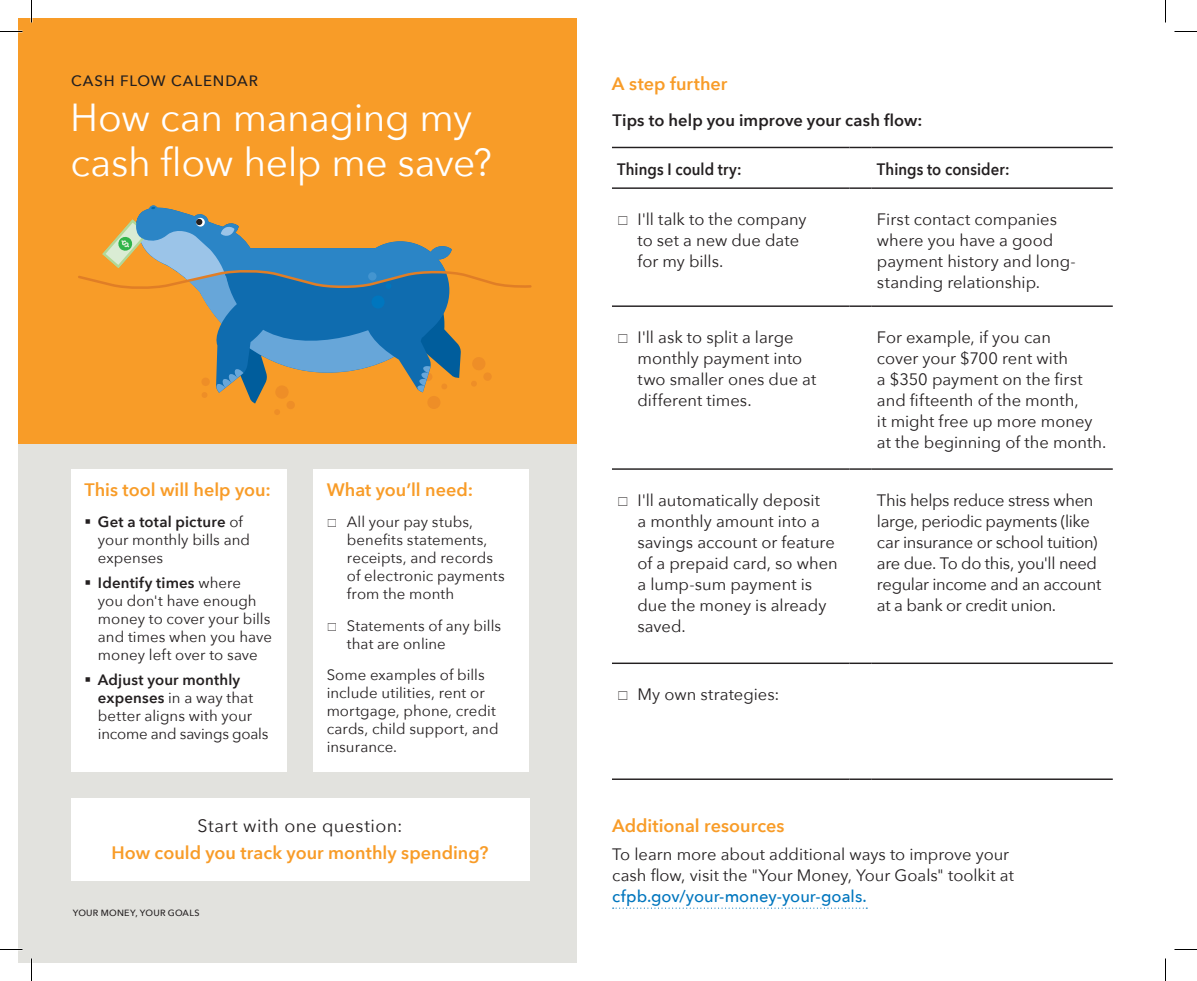
<style>
.page{position:relative;width:1197px;height:981px;background:#fff}
.page>*{position:absolute;margin:0;border:0;box-sizing:border-box;transform-origin:0 0}
.t1{font:39px/45px "Avenir Next";letter-spacing:-.015em;color:#fff}
.H5_regular{font:600 18px "Avenir Next";color:#f89c28}
.H5_regular__centered{font:18px "Avenir Next";letter-spacing:.02em;color:#231f20}
.checkbox_list__10{font:600 18px "Avenir Next";color:#f89c28}
.BODY_TEXT_10PT{font:16.5px/21px "Avenir Next";color:#231f20}
.BODY_TEXT_10PT-2{font:16.5px/21px "Avenir Next";letter-spacing:-.02em;color:#231f20}
.BODY_TEXT_10PT-3{font:600 16.5px "Avenir Next";letter-spacing:.005em;color:#231f20;scale:.91 1}
.checkbox_list__10-2{font:600 16.5px "Avenir Next";letter-spacing:.005em;color:#231f20}
.paragraph__10_14{font:15px/18px "Avenir Next";letter-spacing:.005em;color:#231f20}
.H6_medium{font:500 15px "Avenir Next";letter-spacing:.06em;color:#231f20}
.t2{font:500 9px "Avenir Next";letter-spacing:.03em;color:#231f20}
.s1{font-weight:600}
.s2{font-weight:500;color:#0076be}
</style>
<div class="page">
<div style="left:18px;top:443px;width:558px;height:520px;background:#e2e2de"></div>
<div style="left:71px;top:798px;width:458px;height:82px;background:#fff"></div>
<div style="left:18px;top:18px;width:558px;height:425px;background:#f89c28"></div>
<hr style="left:612px;top:305px;width:238px;height:2px;background:#231f20">
<hr style="left:850px;top:305px;width:22px;height:2px;background:#231f20">
<hr style="left:872px;top:305px;width:241px;height:2px;background:#231f20">
<hr style="left:612px;top:468px;width:238px;height:2px;background:#231f20">
<hr style="left:850px;top:468px;width:22px;height:2px;background:#231f20">
<hr style="left:872px;top:468px;width:241px;height:2px;background:#231f20">
<hr style="left:612px;top:663px;width:238px;height:1px;background:#231f20">
<svg style="left:850px;top:663px;width:22px;height:1px"></svg>
<hr style="left:872px;top:663px;width:241px;height:1px;background:#231f20">
<hr style="left:612px;top:779px;width:238px;height:1px;background:#231f20">
<svg style="left:850px;top:779px;width:22px;height:1px"></svg>
<hr style="left:872px;top:779px;width:241px;height:1px;background:#231f20">
<hr style="left:612px;top:147px;width:238px;height:1px;background:#231f20">
<svg style="left:850px;top:147px;width:22px;height:1px"></svg>
<hr style="left:872px;top:147px;width:241px;height:1px;background:#231f20">
<hr style="left:612px;top:187px;width:238px;height:2px;background:#231f20">
<hr style="left:850px;top:187px;width:22px;height:2px;background:#231f20">
<hr style="left:872px;top:187px;width:241px;height:2px;background:#231f20">
<div style="left:313px;top:470px;width:216px;height:302px;background:#fff"></div>
<div style="left:71px;top:470px;width:216px;height:302px;background:#fff"></div>
<svg style="left:613px;top:908px;width:254px;height:1px"></svg>
<svg style="left:78px;top:205px;width:454px;height:210px"></svg>
<svg style="left:0;top:31px;width:22px;height:1px"></svg>
<svg style="left:1174px;top:31px;width:23px;height:1px"></svg>
<svg style="left:0;top:949px;width:22px;height:1px"></svg>
<svg style="left:1174px;top:949px;width:23px;height:1px"></svg>
<svg style="left:31px;top:0;width:1px;height:22px"></svg>
<svg style="left:31px;top:958px;width:1px;height:23px"></svg>
<svg style="left:1165px;top:0;width:1px;height:22px"></svg>
<svg style="left:1165px;top:958px;width:1px;height:23px"></svg>
<p class="H6_medium" style="left:71px;top:68px;width:188px">CASH FLOW CALENDAR</p>
<h2 class="t1" style="left:70px;top:93px;width:423px">How can managing my cash flow help me save?</h2>
<p class="H5_regular" style="left:84px;top:474px;width:188px">This tool will help you:</p>
<p class="paragraph__10_14" style="left:98px;top:512px;width:154px;text-indent:-14px">▪ <span class="s1">Get a total picture</span> of your monthly bills and expenses</p>
<p class="paragraph__10_14" style="left:98px;top:573px;width:176px;text-indent:-14px">▪ <span class="s1">Identify times</span> where<br>you don't have enough money to cover your bills and times when you have money left over to save</p>
<p class="paragraph__10_14" style="left:98px;top:670px;width:172px;text-indent:-14px">▪ <span class="s1">Adjust your monthly expenses</span> in a way that better aligns with your income and savings goals</p>
<p class="H5_regular" style="left:327px;top:474px;width:148px">What you’ll need:</p>
<p class="paragraph__10_14" style="left:347px;top:512px;width:160px">All your pay stubs, benefits statements, receipts, and records of electronic payments from the month</p>
<p class="paragraph__10_14" style="left:347px;top:616px;width:156px">Statements of any bills that are online</p>
<p class="paragraph__10_14" style="left:327px;top:665px;width:173px">Some examples of bills include utilities, rent or mortgage, phone, credit cards, child support, and insurance.</p>
<p class="H5_regular__centered" style="left:198px;top:810px;width:206px">Start with one question:</p>
<p class="H5_regular" style="left:111px;top:838px;width:379px">How could you track your monthly spending?</p>
<p class="t2" style="left:73px;top:906px;width:128px">YOUR MONEY, YOUR GOALS</p>
<p class="H5_regular" style="left:612px;top:68px;width:117px">A step further</p>
<p class="checkbox_list__10-2" style="left:613px;top:106px;width:311px">Tips to help you improve your cash flow:</p>
<p class="BODY_TEXT_10PT-3" style="left:617px;top:155px;width:138px">Things I could try:</p>
<p class="BODY_TEXT_10PT-3" style="left:877px;top:155px;width:147px">Things to consider:</p>
<p class="BODY_TEXT_10PT" style="left:637px;top:208px;width:171px">I'll talk to the company to set a new due date for my bills.</p>
<p class="BODY_TEXT_10PT" style="left:877px;top:208px;width:200px">First contact companies where you have a good payment history and long&shy;standing relationship.</p>
<p class="BODY_TEXT_10PT" style="left:637px;top:326px;width:180px">I'll ask to split a large monthly payment into two smaller ones due at different times.</p>
<p class="BODY_TEXT_10PT" style="left:877px;top:326px;width:231px">For example, if you can<br>cover your $700 rent with<br>a $350 payment on the first and fifteenth of the month,<br>it might free up more money at the beginning of the month.</p>
<p class="BODY_TEXT_10PT" style="left:637px;top:489px;width:202px">I'll automatically deposit<br>a monthly amount into a savings account or feature of a prepaid card, so when a lump-sum payment is due the money is already saved.</p>
<p class="BODY_TEXT_10PT-2" style="left:877px;top:489px;width:226px">This helps reduce stress when large, periodic payments (like car insurance or school tuition) are due. To do this, you'll need regular income and an account at a bank or credit union.</p>
<p class="BODY_TEXT_10PT" style="left:637px;top:683px;width:144px">My own strategies:</p>
<p class="checkbox_list__10" style="left:612px;top:810px;width:174px">Additional resources</p>
<p class="BODY_TEXT_10PT" style="left:612px;top:843px;width:403px">To learn more about additional ways to improve your cash flow, visit the "Your Money, Your Goals" toolkit at <span class="s2">cfpb.gov/your-money-your-goals.</span></p>
</div>
